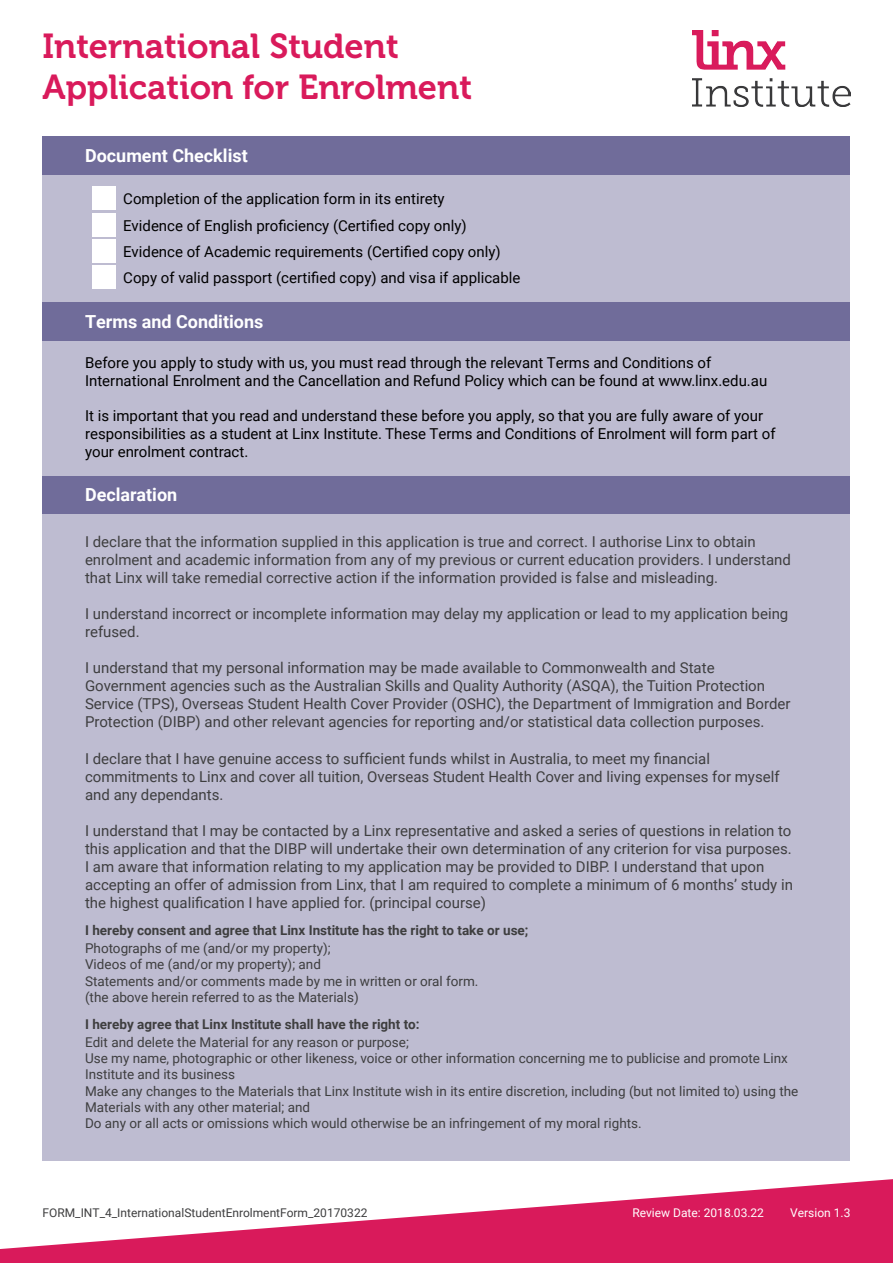
<style>
.page{position:relative;width:893px;height:1263px;background:#fff}
.page>*{position:absolute;margin:0;border:0;box-sizing:border-box;transform-origin:0 0}
.t1{font:34.5px/41.4px "Museo 700";color:#d91a5b}
.t2{font:700 18px "Roboto";color:#fff}
.t3{font:15px/18px "Roboto";color:#3e3e3f}
.t4{font:15px/18px "Roboto";color:#000}
.t5{font:13.5px/16.2px "Roboto";color:#3e3e3f}
.t6{font:700 13.5px "Roboto";color:#3e3e3f}
.t7{font:12px "Roboto";color:#3e3e3f}
.t8{font:12px "Roboto";color:#fff}
</style>
<div class="page">
<svg style="left:0;top:1179px;width:893px;height:84px;fill:#d91a5b"></svg>
<img style="left:693px;top:30px;width:157px;height:77px">
<div style="left:43px;top:136px;width:807px;height:1025px;background:#bebcd1"></div>
<div style="left:43px;top:136px;width:807px;height:38px;background:#706c9a"></div>
<div style="left:43px;top:302px;width:807px;height:38px;background:#706c9a"></div>
<div style="left:92px;top:186px;width:24px;height:24px;background:#fff"></div>
<div style="left:92px;top:213px;width:24px;height:23px;background:#fff"></div>
<div style="left:92px;top:239px;width:24px;height:24px;background:#fff"></div>
<div style="left:92px;top:266px;width:24px;height:23px;background:#fff"></div>
<div style="left:43px;top:476px;width:807px;height:38px;background:#706c9a"></div>
<h1 class="t1" style="left:43px;top:26px;width:431px">International Student<br>Application for Enrolment</h1>
<p class="t2" style="left:85px;top:143px;width:164px">Document Checklist</p>
<p class="t4" style="left:123px;top:189px;width:323px">Completion of the application form in its entirety</p>
<p class="t4" style="left:123px;top:216px;width:345px">Evidence of English proficiency (Certified copy only)</p>
<p class="t4" style="left:123px;top:242px;width:379px">Evidence of Academic requirements (Certified copy only)</p>
<p class="t4" style="left:123px;top:269px;width:399px">Copy of valid passport (certified copy) and visa if applicable</p>
<p class="t2" style="left:85px;top:309px;width:180px">Terms and Conditions</p>
<p class="t4" style="left:85px;top:353px;width:684px">Before you apply to study with us, you must read through the relevant Terms and Conditions of<br>International Enrolment and the Cancellation and Refund Policy which can be found at www.linx.edu.au</p>
<p class="t4" style="left:85px;top:406px;width:692px">It is important that you read and understand these before you apply, so that you are fully aware of your responsibilities as a student at Linx Institute. These Terms and Conditions of Enrolment will form part of your enrolment contract.</p>
<p class="t2" style="left:85px;top:482px;width:94px">Declaration</p>
<p class="t3" style="left:85px;top:533px;width:707px">I declare that the information supplied in this application is true and correct. I authorise Linx to obtain enrolment and academic information from any of my previous or current education providers. I understand that Linx will take remedial corrective action if the information provided is false and misleading.</p>
<p class="t3" style="left:85px;top:605px;width:705px">I understand incorrect or incomplete information may delay my application or lead to my application being refused.</p>
<p class="t3" style="left:85px;top:659px;width:707px">I understand that my personal information may be made available to Commonwealth and State Government agencies such as the Australian Skills and Quality Authority (ASQA), the Tuition Protection Service (TPS), Overseas Student Health Cover Provider (OSHC), the Department of Immigration and Border Protection (DIBP) and other relevant agencies for reporting and/or statistical data collection purposes.</p>
<p class="t3" style="left:85px;top:749px;width:696px">I declare that I have genuine access to sufficient funds whilst in Australia, to meet my financial commitments to Linx and cover all tuition, Overseas Student Health Cover and living expenses for myself and any dependants.</p>
<p class="t3" style="left:85px;top:821px;width:709px">I understand that I may be contacted by a Linx representative and asked a series of questions in relation to this application and that the DIBP will undertake their own determination of any criterion for visa purposes.<br>I am aware that information relating to my application may be provided to DIBP. I understand that upon accepting an offer of admission from Linx, that I am required to complete a minimum of 6 months’ study in the highest qualification I have applied for. (principal course)</p>
<p class="t5" style="left:85px;top:940px;width:247px">Photographs of me (and/or my property);</p>
<p class="t5" style="left:85px;top:956px;width:237px">Videos of me (and/or my property); and</p>
<p class="t5" style="left:85px;top:972px;width:395px">Statements and/or comments made by me in written or oral form.</p>
<p class="t5" style="left:85px;top:988px;width:275px">(the above herein referred to as the Materials)</p>
<p class="t6" style="left:85px;top:920px;width:445px">I hereby consent and agree that Linx Institute has the right to take or use;</p>
<p class="t6" style="left:85px;top:1015px;width:336px">I hereby agree that Linx Institute shall have the right to:</p>
<p class="t5" style="left:85px;top:1033px;width:325px">Edit and delete the Material for any reason or purpose;</p>
<p class="t5" style="left:85px;top:1050px;width:704px">Use my name, photographic or other likeness, voice or other information concerning me to publicise and promote Linx<br>Institute and its business</p>
<p class="t5" style="left:85px;top:1082px;width:715px">Make any changes to the Materials that Linx Institute wish in its entire discretion, including (but not limited to) using the<br>Materials with any other material; and</p>
<p class="t5" style="left:85px;top:1114px;width:558px">Do any or all acts or omissions which would otherwise be an infringement of my moral rights.</p>
<p class="t7" style="left:43px;top:1204px;width:326px">FORM_INT_4_InternationalStudentEnrolmentForm_20170322</p>
<p class="t8" style="left:632px;top:1204px;width:133px">Review Date: 2018.03.22</p>
<p class="t8" style="left:790px;top:1204px;width:62px">Version 1.3</p>
</div>
